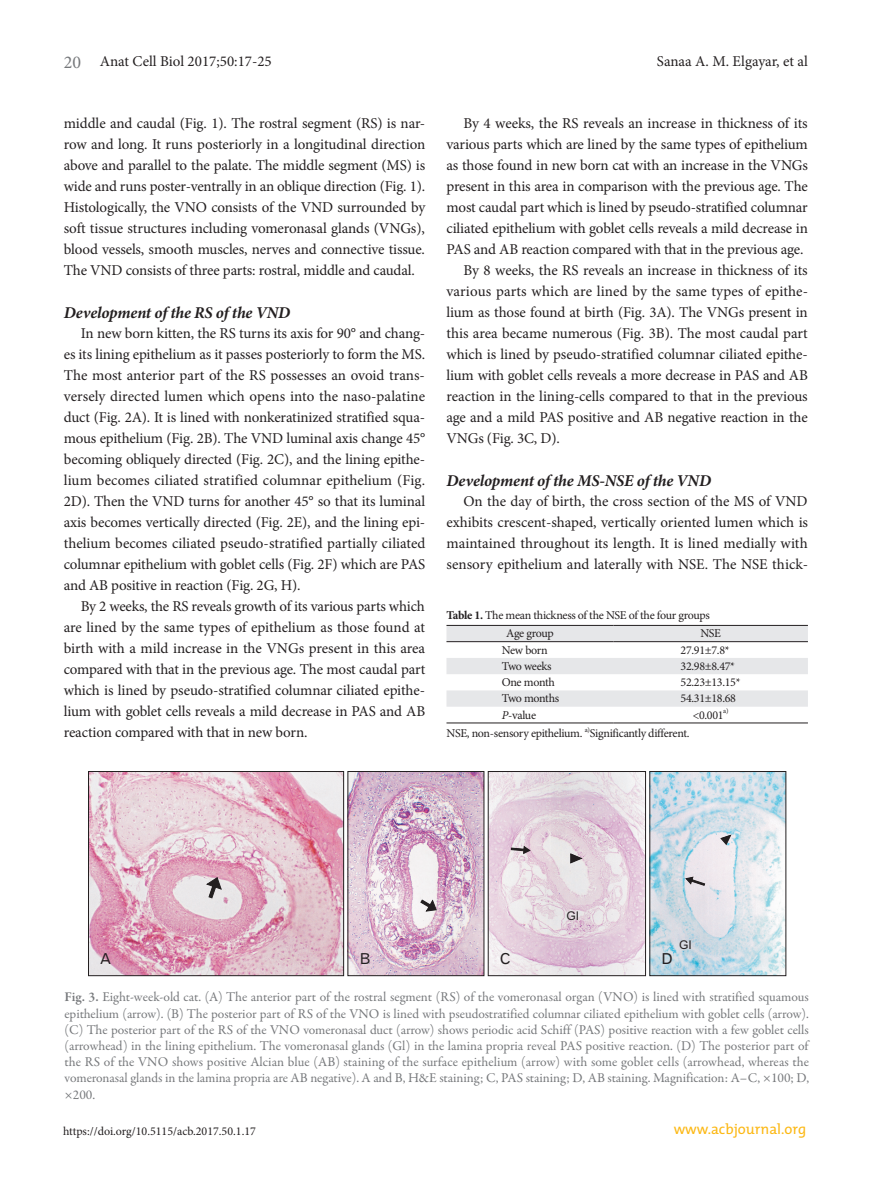
<style>
.page{position:relative;width:893px;height:1191px;background:#fff}
.page>*{position:absolute;margin:0;border:0;box-sizing:border-box;transform-origin:0 0}
.t1{font:italic 700 16.5px "Minion Pro";letter-spacing:-.015em;color:#231f20}
.t2{font:15px/21px "Minion Pro";letter-spacing:-.01em;color:#231f20;text-align:justify}
.t3{font:15px "Minion Pro";letter-spacing:.01em;color:#231f20}
.t4{font:15px "Gothic 720 BT Roman B";color:#231f20}
.t5{font:14.7px "The Mix";color:#fcb814}
.t6{font:13.5px/16.2px "Garamond Premr Pro";letter-spacing:-.01em;color:#76787b;text-align:justify}
.t7{font:12px/18.8px "Minion Pro";letter-spacing:-.025em;color:#231f20}
.t8{font:12px "Minion Pro";color:#231f20}
.t9{font:12px "Arial";color:#231f20}
.t10{font:7.05px "Minion Pro";color:#231f20}
.s1{font-size:18px;color:#76787b}
.s2{font-weight:700}
.s3{font-style:italic}
.s4{font-weight:600}
</style>
<div class="page">
<svg style="left:446px;top:626px;width:362px;height:80px"></svg>
<hr style="left:446px;top:625px;width:167px;height:1px;background:#231f20">
<hr style="left:613px;top:625px;width:195px;height:1px;background:#231f20">
<hr style="left:446px;top:641px;width:167px;height:1px;background:#231f20">
<hr style="left:613px;top:641px;width:195px;height:1px;background:#231f20">
<hr style="left:446px;top:722px;width:167px;height:1px;background:#231f20">
<hr style="left:613px;top:722px;width:195px;height:1px;background:#231f20">
<svg style="left:88px;top:771px;width:698px;height:205px;background:#dac6d3"></svg>
<svg style="left:206px;top:877px;width:16px;height:21px"></svg>
<svg style="left:420px;top:899px;width:17px;height:12px"></svg>
<svg style="left:511px;top:846px;width:19px;height:8px"></svg>
<svg style="left:686px;top:876px;width:19px;height:9px"></svg>
<svg style="left:570px;top:853px;width:12px;height:10px"></svg>
<svg style="left:721px;top:835px;width:10px;height:10px"></svg>
<p class="t2" style="left:64px;top:50px;width:210px"><span class="s1">20</span> Anat Cell Biol 2017;50:17-25</p>
<p class="t2" style="left:657px;top:50px;width:153px">Sanaa A. M. Elgayar, et al</p>
<p class="t2" style="left:64px;top:113px;width:363px">middle and caudal (Fig. 1). The rostral segment (RS) is nar&shy;row and long. It runs posteriorly in a longitudinal direction above and parallel to the palate. The middle segment (MS) is wide and runs poster-ventrally in an oblique direction (Fig. 1).<br>Histologically, the VNO consists of the VND surrounded by soft tissue structures including vomeronasal glands (VNGs), blood vessels, smooth muscles, nerves and connective tissue.<br>The VND consists of three parts: rostral, middle and caudal.</p>
<p class="t1" style="left:64px;top:301px;width:228px">Development of the RS of the VND</p>
<p class="t2" style="left:64px;top:323px;width:363px;text-indent:17px">In new born kitten, the RS turns its axis for 90° and chang&shy;es its lining epithelium as it passes posteriorly to form the MS.<br>The most anterior part of the RS possesses an ovoid trans&shy;versely directed lumen which opens into the naso-palatine duct (Fig. 2A). It is lined with nonkeratinized stratified squa&shy;mous epithelium (Fig. 2B). The VND luminal axis change 45° becoming obliquely directed (Fig. 2C), and the lining epithe&shy;lium becomes ciliated stratified columnar epithelium (Fig.<br>2D). Then the VND turns for another 45° so that its luminal axis becomes vertically directed (Fig. 2E), and the lining epi&shy;thelium becomes ciliated pseudo-stratified partially ciliated columnar epithelium with goblet cells (Fig. 2F) which are PAS and AB positive in reaction (Fig. 2G, H).</p>
<p class="t2" style="left:64px;top:596px;width:363px;text-indent:17px">By 2 weeks, the RS reveals growth of its various parts which are lined by the same types of epithelium as those found at birth with a mild increase in the VNGs present in this area compared with that in the previous age. The most caudal part which is lined by pseudo-stratified columnar ciliated epithe&shy;lium with goblet cells reveals a mild decrease in PAS and AB reaction compared with that in new born.</p>
<p class="t2" style="left:463px;top:113px;width:346px">By 4 weeks, the RS reveals an increase in thickness of its</p>
<p class="t2" style="left:446px;top:134px;width:363px">various parts which are lined by the same types of epithelium</p>
<p class="t2" style="left:446px;top:155px;width:363px">as those found in new born cat with an increase in the VNGs</p>
<p class="t2" style="left:446px;top:176px;width:363px">present in this area in comparison with the previous age. The</p>
<p class="t2" style="left:446px;top:197px;width:363px">most caudal part which is lined by pseudo-stratified columnar</p>
<p class="t2" style="left:446px;top:218px;width:363px">ciliated epithelium with goblet cells reveals a mild decrease in</p>
<p class="t2" style="left:446px;top:239px;width:358px">PAS and AB reaction compared with that in the previous age.</p>
<p class="t2" style="left:463px;top:260px;width:346px">By 8 weeks, the RS reveals an increase in thickness of its</p>
<p class="t3" style="left:446px;top:281px;width:363px">various parts which are lined by the same types of epithe-</p>
<p class="t2" style="left:446px;top:302px;width:363px">lium as those found at birth (Fig. 3A). The VNGs present in</p>
<p class="t2" style="left:446px;top:323px;width:363px">this area became numerous (Fig. 3B). The most caudal part</p>
<p class="t2" style="left:446px;top:344px;width:363px">which is lined by pseudo-stratified columnar ciliated epithe-</p>
<p class="t2" style="left:446px;top:365px;width:363px">lium with goblet cells reveals a more decrease in PAS and AB</p>
<p class="t2" style="left:446px;top:386px;width:363px">reaction in the lining-cells compared to that in the previous</p>
<p class="t2" style="left:446px;top:407px;width:363px">age and a mild PAS positive and AB negative reaction in the</p>
<p class="t2" style="left:446px;top:428px;width:115px">VNGs (Fig. 3C, D).</p>
<p class="t1" style="left:446px;top:469px;width:266px">Development of the MS-NSE of the VND</p>
<p class="t2" style="left:446px;top:491px;width:363px;text-indent:17px">On the day of birth, the cross section of the MS of VND exhibits crescent-shaped, vertically oriented lumen which is maintained throughout its length. It is lined medially with sensory epithelium and laterally with NSE. The NSE thick-</p>
<p class="t7" style="left:506px;top:605px;width:205px;text-indent:-60px"><span class="s2">Table 1.</span> The mean thickness of the NSE of the four groups<br>Age group</p>
<p class="t7" style="left:700px;top:624px;width:22px">NSE</p>
<p class="t7" style="left:502px;top:640px;width:47px">New born</p>
<p class="t7" style="left:680px;top:640px;width:51px">27.91±7.8*</p>
<p class="t7" style="left:502px;top:657px;width:51px">Two weeks</p>
<p class="t7" style="left:680px;top:657px;width:56px">32.98±8.47*</p>
<p class="t7" style="left:502px;top:673px;width:55px">One month</p>
<p class="t7" style="left:680px;top:673px;width:62px">52.23±13.15*</p>
<p class="t7" style="left:502px;top:689px;width:59px">Two months</p>
<p class="t7" style="left:680px;top:689px;width:57px">54.31±18.68</p>
<p class="t7" style="left:502px;top:705px;width:36px"><span class="s3">P</span>-value</p>
<p class="t7" style="left:693px;top:705px;width:32px">&lt;0.001</p>
<p class="t10" style="left:723px;top:706px;width:7px">a)</p>
<p class="t7" style="left:446px;top:724px;width:138px">NSE, non-sensory epithelium.</p>
<p class="t10" style="left:585px;top:725px;width:7px">a)</p>
<p class="t7" style="left:590px;top:724px;width:101px">Significantly different.</p>
<p class="t9" style="left:567px;top:909px;width:14px">GI</p>
<p class="t9" style="left:679px;top:938px;width:14px">GI</p>
<p class="t4" style="left:100px;top:950px;width:12px">A</p>
<p class="t4" style="left:360px;top:950px;width:12px">B</p>
<p class="t4" style="left:500px;top:950px;width:12px">C</p>
<p class="t4" style="left:661px;top:950px;width:13px">D</p>
<p class="t6" style="left:65px;top:989px;width:746px"><span class="s4">Fig. 3.</span> Eight-week-old cat. (A) The anterior part of the rostral segment (RS) of the vomeronasal organ (VNO) is lined with stratified squamous epithelium (arrow). (B) The posterior part of RS of the VNO is lined with pseudostratified columnar ciliated epithelium with goblet cells (arrow). (C) The posterior part of the RS of the VNO vomeronasal duct (arrow) shows periodic acid Schiff (PAS) positive reaction with a few goblet cells (arrowhead) in the lining epithelium. The vomeronasal glands (Gl) in the lamina propria reveal PAS positive reaction. (D) The posterior part of the RS of the VNO shows positive Alcian blue (AB) staining of the surface epithelium (arrow) with some goblet cells (arrowhead, whereas the vomeronasal glands in the lamina propria are AB negative). A and B, H&amp;E staining; C, PAS staining; D, AB staining. Magnification: A–C, ×100; D, ×200.</p>
<p class="t8" style="left:63px;top:1123px;width:194px">https://doi.org/10.5115/acb.2017.50.1.17</p>
<p class="t5" style="left:674px;top:1117px;width:134px">www.acbjournal.org</p>
</div>
